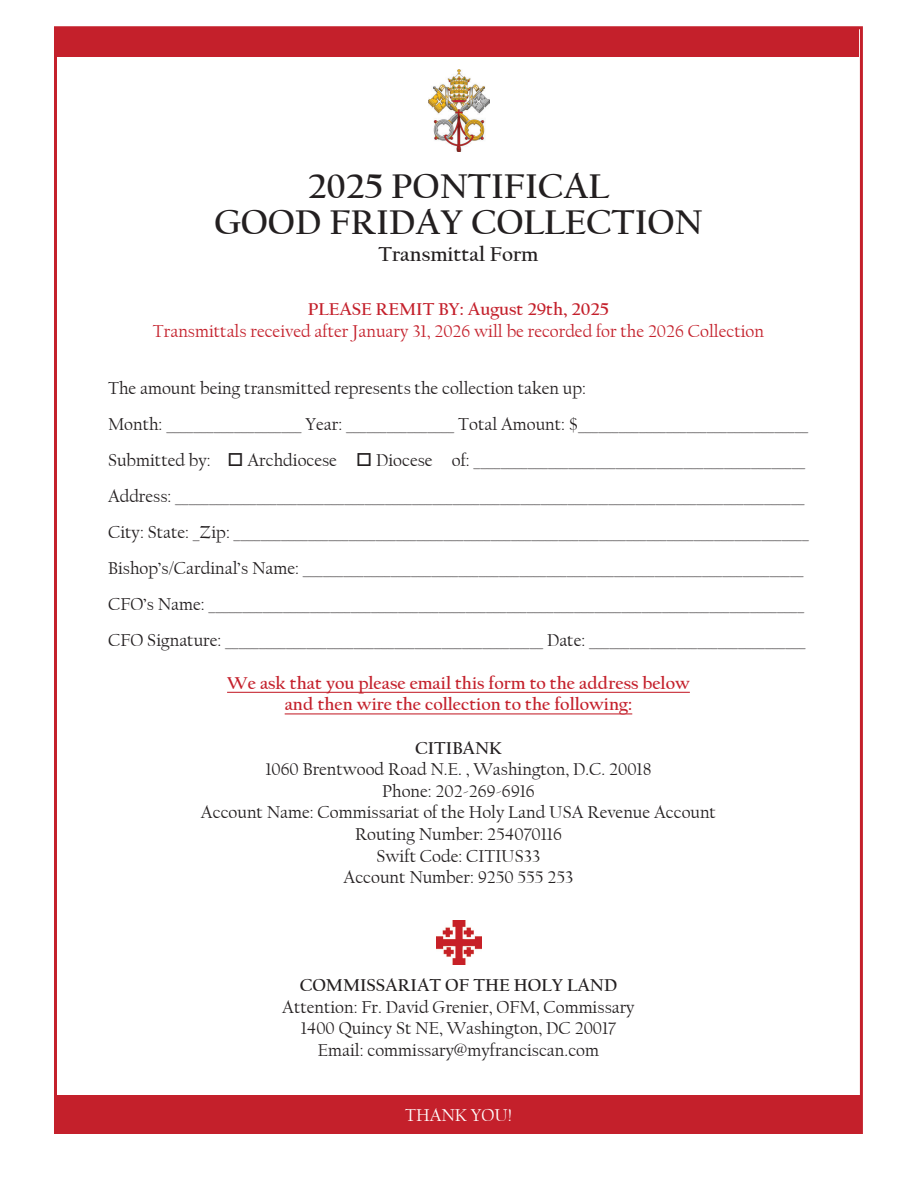
<style>
.page{position:relative;width:918px;height:1188px;background:#fff}
.page>*{position:absolute;margin:0;border:0;box-sizing:border-box;transform-origin:0 0}
.t1{font:700 36px/36px "Californian FB";color:#231f20;text-align:center}
.t2{font:700 21px "Californian FB";color:#231f20}
.t3{font:18px/36px "Californian FB";color:#231f20;text-align:center}
.t4{font:700 18px/21.6px "Californian FB";color:#c4202b;text-align:center}
.t5{font:18px "Californian FB";color:#c4202b}
.t6{font:700 18px "Californian FB";color:#231f20}
.t7{font:18px "Californian FB";color:#fff}
</style>
<div class="page">
<div style="left:56px;top:1095px;width:805px;height:36px;background:#c4202b"></div>
<img style="left:429px;top:69px;width:60px;height:83px">
<img style="left:437px;top:920px;width:44px;height:45px">
<div style="left:55px;top:27px;width:804px;height:30px;background:#c4202b"></div>
<hr style="left:227px;top:692px;width:463px;height:1px;background:#c4202b">
<hr style="left:285px;top:713px;width:347px;height:1px;background:#c4202b">
<h1 class="t1" style="left:214px;top:171px;width:490px">2025 PONTIFICAL<br>GOOD FRIDAY COLLECTION</h1>
<p class="t2" style="left:378px;top:245px;width:161px">Transmittal Form</p>
<p class="t4" style="left:308px;top:300px;width:303px">PLEASE REMIT BY: August 29th, 2025</p>
<p class="t5" style="left:153px;top:321px;width:613px">Transmittals received after January 31, 2026 will be recorded for the 2026 Collection</p>
<p class="t3" style="left:108px;top:370px;width:702px;text-align:left">The amount being transmitted represents the collection taken up:<br>Month: ____________________ Year: ________________ Total Amount: $__________________________________ Submitted by: □ Archdiocese □ Diocese of: _________________________________________________ Address: _____________________________________________________________________________________________ City: State: _Zip: _____________________________________________________________________________________ Bishop’s/Cardinal’s Name: __________________________________________________________________________ CFO’s Name: ________________________________________________________________________________________ CFO Signature: _______________________________________________ Date: ________________________________</p>
<p class="t4" style="left:227px;top:674px;width:464px">We ask that you please email this form to the address below and then wire the collection to the following:</p>
<p class="t6" style="left:415px;top:740px;width:88px">CITIBANK</p>
<p class="t3" style="left:201px;top:759px;width:517px;line-height:21.6px">1060 Brentwood Road N.E. , Washington, D.C. 20018<br>Phone: 202-269-6916<br>Account Name: Commissariat of the Holy Land USA Revenue Account Routing Number: 254070116<br>Swift Code: CITIUS33<br>Account Number: 9250 555 253</p>
<p class="t6" style="left:300px;top:978px;width:319px">COMMISSARIAT OF THE HOLY LAND</p>
<p class="t3" style="left:282px;top:996px;width:354px;line-height:21.6px">Attention: Fr. David Grenier, OFM, Commissary<br>1400 Quincy St NE, Washington, DC 20017<br>Email: commissary@myfranciscan.com</p>
<p class="t7" style="left:405px;top:1105px;width:108px">THANK YOU!</p>
</div>
